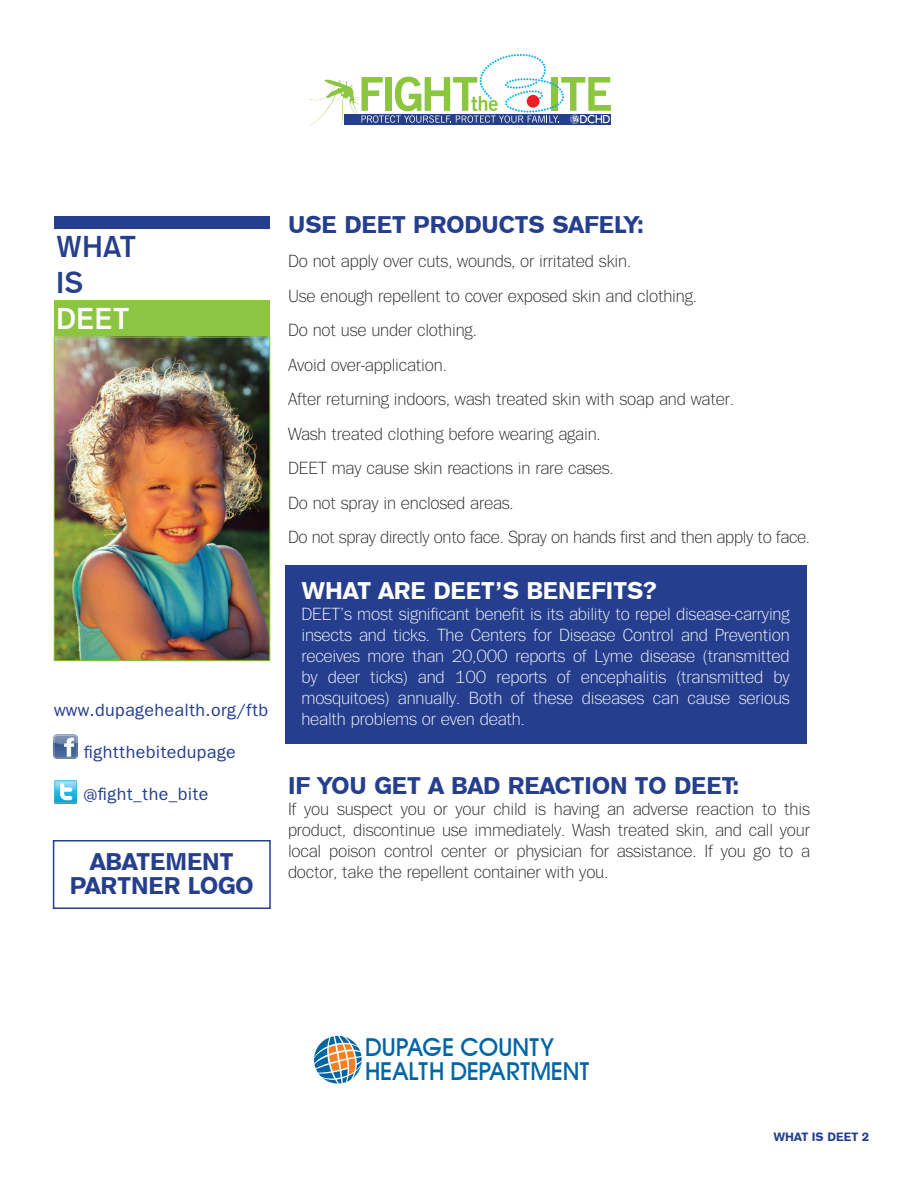
<style>
.page{position:relative;width:918px;height:1188px;background:#fff}
.page>*{position:absolute;margin:0;border:0;box-sizing:border-box;transform-origin:0 0}
.t1{font:30px/36px "Gothic 725 BT Bold A";color:#253f8e}
.t2{font:30px "Gothic 725 BT Bold A";color:#fff}
.t3{font:500 24.75px/24.2px "Avant Garde IT Cby BT";color:#0065a4}
.t4{font:24px/24px "Gothic 725 BT Black A";color:#253f8e;text-align:center}
.t5{font:24px "Gothic 725 BT Black A";color:#fff}
.t6{font:300 18px/34.5px "Tee Franklin";letter-spacing:-.01em;color:#231f20}
.t7{font:300 18px/21px "Tee Franklin";letter-spacing:-.01em;color:#fff;text-align:justify}
.t8{font:500 18px "Tee Franklin";letter-spacing:.02em;color:#253f8e}
.t9{font:12px "Gothic 725 BT Black A";color:#253f8e}
</style>
<div class="page">
<div style="left:54px;top:216px;width:216px;height:13px;background:#253f8e"></div>
<svg style="left:314px;top:1036px;width:48px;height:48px"></svg>
<img style="left:309px;top:77px;width:79px;height:49px">
<div style="left:344px;top:114px;width:267px;height:10px;background:#253f8e"></div>
<svg style="left:362px;top:54px;width:249px;height:70px"></svg>
<div style="left:285px;top:565px;width:522px;height:179px;background:#253f8e"></div>
<div style="left:54px;top:300px;width:216px;height:37px;background:#8cc542"></div>
<img style="left:54px;top:781px;width:23px;height:23px">
<img style="left:54px;top:735px;width:23px;height:23px">
<img style="left:56px;top:339px;width:212px;height:320px">
<div style="left:54px;top:337px;width:216px;height:324px;border:1px solid #8bc63e"></div>
<div style="left:53px;top:840px;width:218px;height:69px;border:2px solid #253f8e"></div>
<h1 class="t1" style="left:56px;top:229px;width:82px">WHAT<br>IS</h1>
<h1 class="t2" style="left:56px;top:302px;width:75px">DEET</h1>
<p class="t8" style="left:54px;top:700px;width:216px">www.dupagehealth.org/ftb</p>
<p class="t8" style="left:84px;top:742px;width:154px">fightthebitedupage</p>
<p class="t8" style="left:83px;top:784px;width:127px">@fight_the_bite</p>
<h3 class="t4" style="left:70px;top:850px;width:185px">ABATEMENT<br>PARTNER LOGO</h3>
<h3 class="t4" style="left:288px;top:212px;width:358px">USE DEET PRODUCTS SAFELY:</h3>
<p class="t6" style="left:288px;top:244px;width:524px">Do not apply over cuts, wounds, or irritated skin.<br>Use enough repellent to cover exposed skin and clothing.<br>Do not use under clothing.<br>Avoid over-application.<br>After returning indoors, wash treated skin with soap and water.<br>Wash treated clothing before wearing again.<br>DEET may cause skin reactions in rare cases.<br>Do not spray in enclosed areas.<br>Do not spray directly onto face. Spray on hands first and then apply to face.</p>
<h3 class="t5" style="left:301px;top:576px;width:357px">WHAT ARE DEET’S BENEFITS?</h3>
<p class="t7" style="left:301px;top:604px;width:490px">DEET’s most significant benefit is its ability to repel disease-carrying insects and ticks. The Centers for Disease Control and Prevention receives more than 20,000 reports of Lyme disease (transmitted by deer ticks) and 100 reports of encephalitis (transmitted by mosquitoes) annually. Both of these diseases can cause serious health problems or even death.</p>
<h3 class="t4" style="left:288px;top:773px;width:453px">IF YOU GET A BAD REACTION TO DEET:</h3>
<p class="t6" style="left:288px;top:799px;width:524px;line-height:21px;text-align:justify">If you suspect you or your child is having an adverse reaction to this product, discontinue use immediately. Wash treated skin, and call your local poison control center or physician for assistance. If you go to a doctor, take the repellent container with you.</p>
<h2 class="t3" style="left:365px;top:1035px;width:226px">DUPAGE COUNTY<br>HEALTH DEPARTMENT</h2>
<p class="t9" style="left:773px;top:1129px;width:21px">WHAT</p>
<p class="t9" style="left:812px;top:1129px;width:24px">IS DEET</p>
<p class="t9" style="left:862px;top:1129px;width:9px">2</p>
</div>
